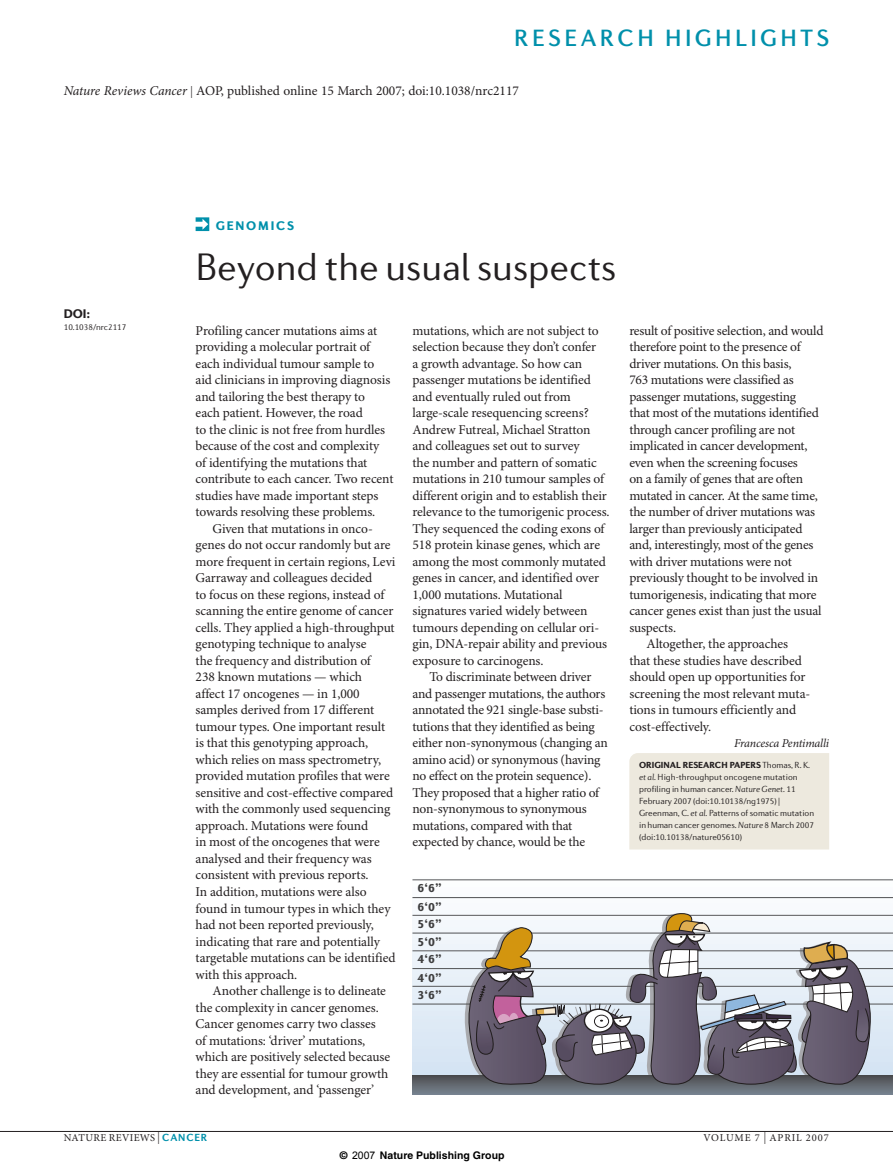
<style>
.page{position:relative;width:893px;height:1174px;background:#fff}
.page>*{position:absolute;margin:0;border:0;box-sizing:border-box;transform-origin:0 0}
.t1{font:300 39px "Diverda Sans LT Std";color:#231f20}
.t2{font:500 24px "Diverda Sans LT Std";letter-spacing:.14em;color:#0090ab}
.t3{font:13.5px/16.5px "Minion Pro";letter-spacing:-.01em;color:#231f20}
.t4{font:900 12.75px "Diverda Sans LT Std";letter-spacing:.14em;color:#0090ab}
.t5{font:900 12.75px "Diverda Sans LT Std";color:#231f20}
.t6{font:900 12.6px/17.7px "Diverda Sans LT Std";color:#3e3e3f}
.t7{font:italic 12px "Minion Pro";letter-spacing:-.015em;color:#231f20}
.t8{font:700 10.5px "Helvetica";color:#000}
.t9{font:10.5px "Minion Pro";letter-spacing:.03em;color:#231f20}
.t10{font:10.5px "Minion Pro";letter-spacing:.085em;color:#231f20}
.t11{font:300 9px/12px "Diverda Sans LT Std";letter-spacing:-.005em;color:#231f20}
.s1{font-style:italic}
.s2{font-size:12px}
.s3{font-weight:900}
.s4{font-family:"Diverda Sans LT Std";font-weight:700;color:#0090ab}
.s5{font-family:"Arial";font-weight:400}
</style>
<div class="page">
<div style="left:412px;top:871px;width:481px;height:211px;background:linear-gradient(to bottom,#feffff,#ccdceb)"></div>
<hr style="left:412px;top:879px;width:481px;height:1px;background:#57585a">
<hr style="left:412px;top:897px;width:481px;height:1px;background:#57585a">
<hr style="left:412px;top:915px;width:481px;height:1px;background:#57585a">
<hr style="left:412px;top:932px;width:481px;height:1px;background:#57585a">
<hr style="left:412px;top:950px;width:481px;height:1px;background:#57585a">
<hr style="left:412px;top:968px;width:481px;height:1px;background:#57585a">
<hr style="left:412px;top:986px;width:481px;height:1px;background:#57585a">
<hr style="left:412px;top:1003px;width:481px;height:1px;background:#57585a">
<svg style="left:412px;top:1076px;width:481px;height:18px"></svg>
<svg style="left:463px;top:912px;width:409px;height:177px"></svg>
<hr style="left:0;top:1131px;width:893px;height:1px;background:#231f20">
<div style="left:629px;top:753px;width:200px;height:96px;background:#ede9de"></div>
<svg style="left:196px;top:217px;width:13px;height:14px"></svg>
<h2 class="t2" style="left:514px;top:29px;width:316px">RESEARCH HIGHLIGHTS</h2>
<p class="t3" style="left:64px;top:83px;width:457px"><span class="s1">Nature Reviews Cancer</span> <span class="s2">|</span> AOP, published online 15 March 2007; doi:10.1038/nrc2117</p>
<p class="t4" style="left:216px;top:220px;width:80px">GENOMICS</p>
<h1 class="t1" style="left:196px;top:252px;width:422px">Beyond the usual suspects</h1>
<p class="t5" style="left:64px;top:309px;width:28px">DOI:</p>
<p class="t11" style="left:64px;top:322px;width:64px">10.1038/nrc2117</p>
<p class="t3" style="left:196px;top:323px;width:183px">Profiling cancer mutations aims at</p>
<p class="t3" style="left:196px;top:340px;width:176px">providing a molecular portrait of</p>
<p class="t3" style="left:196px;top:356px;width:180px">each individual tumour sample to</p>
<p class="t3" style="left:196px;top:373px;width:196px">aid clinicians in improving diagnosis</p>
<p class="t3" style="left:196px;top:389px;width:171px">and tailoring the best therapy to</p>
<p class="t3" style="left:196px;top:406px;width:169px">each patient. However, the road</p>
<p class="t3" style="left:196px;top:422px;width:191px">to the clinic is not free from hurdles</p>
<p class="t3" style="left:196px;top:439px;width:185px">because of the cost and complexity</p>
<p class="t3" style="left:196px;top:455px;width:173px">of identifying the mutations that</p>
<p class="t3" style="left:196px;top:472px;width:199px">contribute to each cancer. Two recent</p>
<p class="t3" style="left:196px;top:488px;width:184px">studies have made important steps</p>
<p class="t3" style="left:196px;top:505px;width:181px">towards resolving these problems.</p>
<p class="t3" style="left:213px;top:521px;width:162px">Given that mutations in onco-</p>
<p class="t3" style="left:196px;top:538px;width:196px">genes do not occur randomly but are</p>
<p class="t3" style="left:196px;top:554px;width:201px">more frequent in certain regions, Levi</p>
<p class="t3" style="left:196px;top:571px;width:178px">Garraway and colleagues decided</p>
<p class="t3" style="left:196px;top:587px;width:190px">to focus on these regions, instead of</p>
<p class="t3" style="left:196px;top:604px;width:199px">scanning the entire genome of cancer</p>
<p class="t3" style="left:196px;top:620px;width:201px">cells. They applied a high-throughput</p>
<p class="t3" style="left:196px;top:637px;width:172px">genotyping technique to analyse</p>
<p class="t3" style="left:196px;top:653px;width:177px">the frequency and distribution of</p>
<p class="t3" style="left:196px;top:670px;width:168px">238 known mutations — which</p>
<p class="t3" style="left:196px;top:686px;width:166px">affect 17 oncogenes — in 1,000</p>
<p class="t3" style="left:196px;top:703px;width:180px">samples derived from 17 different</p>
<p class="t3" style="left:196px;top:719px;width:191px">tumour types. One important result</p>
<p class="t3" style="left:196px;top:736px;width:174px">is that this genotyping approach,</p>
<p class="t3" style="left:196px;top:752px;width:187px">which relies on mass spectrometry,</p>
<p class="t3" style="left:196px;top:769px;width:196px">provided mutation profiles that were</p>
<p class="t3" style="left:196px;top:785px;width:199px">sensitive and cost-effective compared</p>
<p class="t3" style="left:196px;top:802px;width:196px">with the commonly used sequencing</p>
<p class="t3" style="left:196px;top:818px;width:174px">approach. Mutations were found</p>
<p class="t3" style="left:196px;top:835px;width:186px">in most of the oncogenes that were</p>
<p class="t3" style="left:196px;top:851px;width:178px">analysed and their frequency was</p>
<p class="t3" style="left:196px;top:868px;width:175px">consistent with previous reports.</p>
<p class="t3" style="left:196px;top:884px;width:172px">In addition, mutations were also</p>
<p class="t3" style="left:196px;top:901px;width:196px">found in tumour types in which they</p>
<p class="t3" style="left:196px;top:917px;width:180px">had not been reported previously,</p>
<p class="t3" style="left:196px;top:934px;width:186px">indicating that rare and potentially</p>
<p class="t3" style="left:196px;top:950px;width:201px">targetable mutations can be identified</p>
<p class="t3" style="left:196px;top:967px;width:103px">with this approach.</p>
<p class="t3" style="left:213px;top:983px;width:175px">Another challenge is to delineate</p>
<p class="t3" style="left:196px;top:1000px;width:185px">the complexity in cancer genomes.</p>
<p class="t3" style="left:196px;top:1016px;width:182px">Cancer genomes carry two classes</p>
<p class="t3" style="left:196px;top:1033px;width:171px">of mutations: ‘driver’ mutations,</p>
<p class="t3" style="left:196px;top:1049px;width:196px">which are positively selected because</p>
<p class="t3" style="left:196px;top:1066px;width:194px">they are essential for tumour growth</p>
<p class="t3" style="left:196px;top:1082px;width:180px">and development, and ‘passenger’</p>
<p class="t3" style="left:412px;top:323px;width:199px">mutations, which are not subject to selection because they don’t confer<br>a growth advantage. So how can passenger mutations be identified and eventually ruled out from large-scale resequencing screens?<br>Andrew Futreal, Michael Stratton and colleagues set out to survey<br>the number and pattern of somatic mutations in 210 tumour samples of different origin and to establish their relevance to the tumorigenic process.<br>They sequenced the coding exons of 518 protein kinase genes, which are among the most commonly mutated genes in cancer, and identified over 1,000 mutations. Mutational signatures varied widely between tumours depending on cellular ori&shy;gin, DNA-repair ability and previous exposure to carcinogens.</p>
<p class="t3" style="left:412px;top:670px;width:197px;text-indent:17px">To discriminate between driver and passenger mutations, the authors annotated the 921 single-base substi&shy;tutions that they identified as being either non-synonymous (changing an amino acid) or synonymous (having no effect on the protein sequence).<br>They proposed that a higher ratio of non-synonymous to synonymous mutations, compared with that expected by chance, would be the</p>
<p class="t6" style="left:418px;top:879px;width:26px;line-height:18.9px">6‘6’’<br>6‘0’’</p>
<p class="t6" style="left:418px;top:915px;width:26px;text-align:justify">5‘6’’ 5‘0’’ 4‘6’’</p>
<p class="t6" style="left:418px;top:970px;width:26px;line-height:16.8px">4‘0’’<br>3‘6’’</p>
<p class="t3" style="left:629px;top:323px;width:196px">result of positive selection, and would</p>
<p class="t3" style="left:629px;top:340px;width:173px">therefore point to the presence of</p>
<p class="t3" style="left:629px;top:356px;width:164px">driver mutations. On this basis,</p>
<p class="t3" style="left:629px;top:373px;width:166px">763 mutations were classified as</p>
<p class="t3" style="left:629px;top:389px;width:168px">passenger mutations, suggesting</p>
<p class="t3" style="left:629px;top:406px;width:191px">that most of the mutations identified</p>
<p class="t3" style="left:629px;top:422px;width:167px">through cancer profiling are not</p>
<p class="t3" style="left:629px;top:439px;width:180px">implicated in cancer development,</p>
<p class="t3" style="left:629px;top:455px;width:170px">even when the screening focuses</p>
<p class="t3" style="left:629px;top:472px;width:175px">on a family of genes that are often</p>
<p class="t3" style="left:629px;top:488px;width:190px">mutated in cancer. At the same time,</p>
<p class="t3" style="left:629px;top:505px;width:187px">the number of driver mutations was</p>
<p class="t3" style="left:629px;top:521px;width:175px">larger than previously anticipated</p>
<p class="t3" style="left:629px;top:538px;width:186px">and, interestingly, most of the genes</p>
<p class="t3" style="left:629px;top:554px;width:164px">with driver mutations were not</p>
<p class="t3" style="left:629px;top:571px;width:190px">previously thought to be involved in</p>
<p class="t3" style="left:629px;top:587px;width:189px">tumorigenesis, indicating that more</p>
<p class="t3" style="left:629px;top:604px;width:194px">cancer genes exist than just the usual</p>
<p class="t3" style="left:629px;top:620px;width:48px">suspects.</p>
<p class="t3" style="left:646px;top:637px;width:143px">Altogether, the approaches</p>
<p class="t3" style="left:629px;top:653px;width:174px">that these studies have described</p>
<p class="t3" style="left:629px;top:670px;width:178px">should open up opportunities for</p>
<p class="t3" style="left:629px;top:686px;width:183px">screening the most relevant muta-</p>
<p class="t3" style="left:629px;top:703px;width:168px">tions in tumours efficiently and</p>
<p class="t3" style="left:629px;top:719px;width:83px">cost-effectively.</p>
<p class="t7" style="left:734px;top:739px;width:97px">Francesca Pentimalli</p>
<p class="t11" style="left:639px;top:759px;width:177px"><span class="s3">ORIGINAL RESEARCH PAPERS</span> Thomas, R. K. <span class="s1">et al.</span> High-throughput oncogene mutation profiling in human cancer. <span class="s1">Nature Genet.</span> 11<br>February 2007 (doi:10.10138/ng1975) | Greenman, C. <span class="s1">et al.</span> Patterns of somatic mutation in human cancer genomes. <span class="s1">Nature</span> 8 March 2007 (doi:10.10138/nature05610)</p>
<p class="t9" style="left:64px;top:1133px;width:145px">NATURE REVIEWS <span class="s2">|</span> <span class="s4">CANCER</span></p>
<p class="t10" style="left:703px;top:1133px;width:127px">VOLUME 7 <span class="s2">|</span> APRIL 2007</p>
<p class="t8" style="left:340px;top:1148px;width:166px">© <span class="s5">2007</span> Nature Publishing Group</p>
</div>
